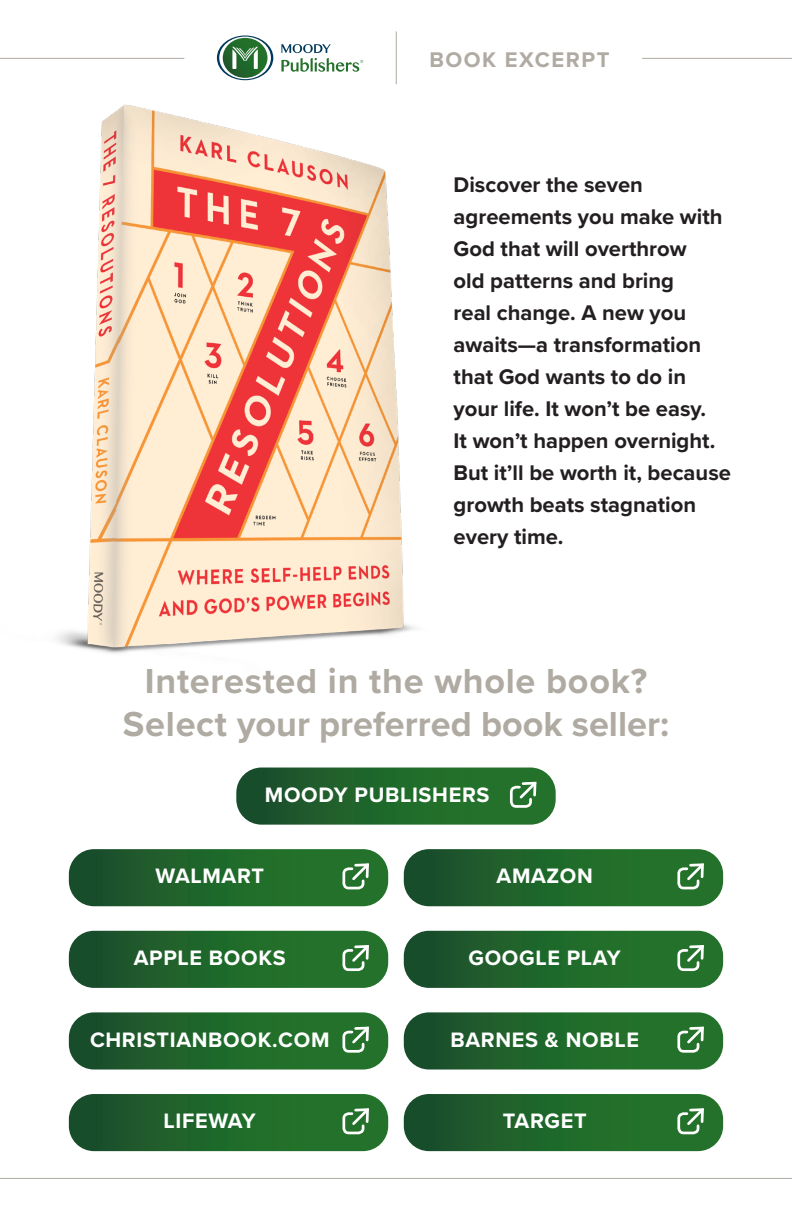
<style>
.page{position:relative;width:792px;height:1224px;background:#fff}
.page>*{position:absolute;margin:0;border:0;box-sizing:border-box;transform-origin:0 0}
.t1{font:700 36px/43.2px "Proxima Nova";letter-spacing:.02em;color:#afaaa2;text-align:center}
.t2{font:700 22px/32px "Proxima Nova";color:#231f20}
.t3{font:700 22px "Proxima Nova";letter-spacing:.07em;color:#afaaa2}
.t4{font:700 21.6px "Proxima Nova";letter-spacing:.03em;color:#fff}
</style>
<div class="page">
<hr style="left:0;top:1178px;width:792px;height:1px;background:#afaaa2">
<img style="left:57px;top:104px;width:359px;height:550px">
<svg style="left:69px;top:1012px;width:319px;height:58px;background:#2c6e36"></svg>
<svg style="left:404px;top:1012px;width:319px;height:58px;background:#2c6e36"></svg>
<svg style="left:69px;top:1094px;width:319px;height:57px;background:#296c33"></svg>
<svg style="left:404px;top:1094px;width:319px;height:57px;background:#296c33"></svg>
<svg style="left:404px;top:931px;width:319px;height:57px;background:#296c34"></svg>
<svg style="left:69px;top:931px;width:319px;height:57px;background:#296c34"></svg>
<svg style="left:69px;top:849px;width:319px;height:57px;background:#296c34"></svg>
<svg style="left:404px;top:849px;width:319px;height:57px;background:#296c34"></svg>
<svg style="left:236px;top:768px;width:320px;height:57px;background:#2b6d35"></svg>
<hr style="left:0;top:58px;width:184px;height:1px;background:#afaaa2">
<hr style="left:642px;top:58px;width:150px;height:1px;background:#afaaa2">
<hr style="left:396px;top:31px;width:1px;height:53px;background:#afaaa2">
<svg style="left:217px;top:35px;width:56px;height:45px"></svg>
<svg style="left:281px;top:44px;width:82px;height:28px"></svg>
<p class="t3" style="left:429px;top:43px;width:182px">BOOK EXCERPT</p>
<p class="t2" style="left:454px;top:168px;width:279px">Discover the seven agreements you make with<br>God that will overthrow<br>old patterns and bring<br>real change. A new you awaits—a transformation that God wants to do in your life. It won’t be easy.<br>It won’t happen overnight.<br>But it’ll be worth it, because growth beats stagnation every time.</p>
<p class="t1" style="left:123px;top:658px;width:548px">Interested in the whole book?<br>Select your preferred book seller:</p>
<p class="t4" style="left:265px;top:778px;width:226px">MOODY PUBLISHERS</p>
<p class="t4" style="left:156px;top:860px;width:110px">WALMART</p>
<p class="t4" style="left:497px;top:860px;width:98px">AMAZON</p>
<p class="t4" style="left:134px;top:942px;width:153px">APPLE BOOKS</p>
<p class="t4" style="left:469px;top:942px;width:154px">GOOGLE PLAY</p>
<p class="t4" style="left:90px;top:1023px;width:241px">CHRISTIANBOOK.COM</p>
<p class="t4" style="left:450px;top:1023px;width:190px">BARNES &amp; NOBLE</p>
<p class="t4" style="left:164px;top:1105px;width:94px">LIFEWAY</p>
<p class="t4" style="left:503px;top:1105px;width:85px">TARGET</p>
</div>
